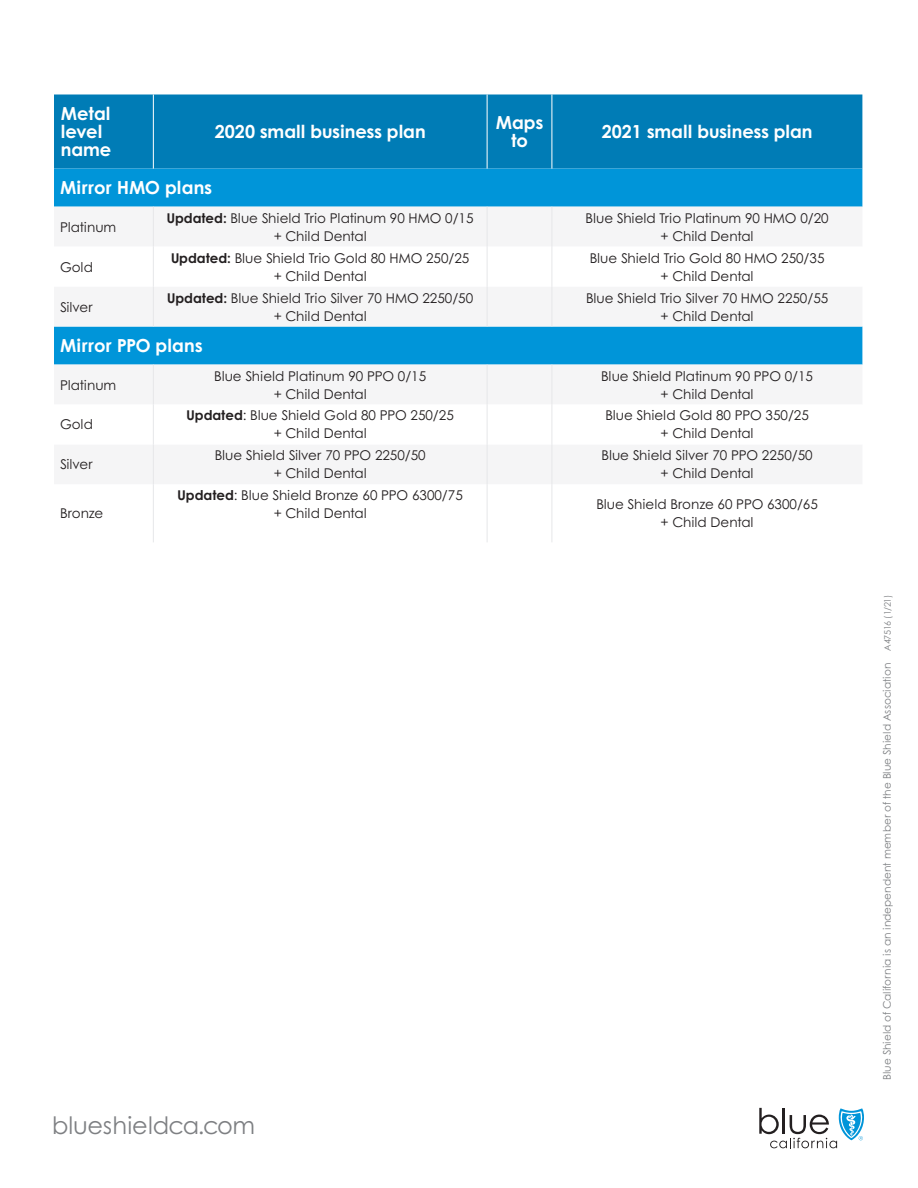
<style>
.page{position:relative;width:918px;height:1188px;background:#fff}
.page>*{position:absolute;margin:0;border:0;box-sizing:border-box;transform-origin:0 0}
.url_07{font:24px "Century Gothic B";letter-spacing:-.015em;color:#7e8083}
.t1{font:700 18px/18px "Century Gothic B";color:#fff}
.t2{font:13.5px/18px "Century Gothic B";color:#231f20;text-align:center}
.Association_Disclaim{font:10.5px "Century Gothic B";letter-spacing:.005em;color:#7e8083}
.s1{font-weight:700}
.s2{font-size:9px}
</style>
<div class="page">
<svg style="left:759px;top:1108px;width:105px;height:40px"></svg>
<div style="left:54px;top:94px;width:808px;height:75px;background:#007cb6"></div>
<div style="left:54px;top:169px;width:808px;height:38px;background:#0095d9"></div>
<svg style="left:54px;top:247px;width:808px;height:295px"></svg>
<hr style="left:153px;top:94px;width:1px;height:75px;background:#fff">
<hr style="left:487px;top:94px;width:1px;height:75px;background:#fff">
<hr style="left:552px;top:94px;width:1px;height:75px;background:#fff">
<hr style="left:153px;top:207px;width:1px;height:40px;background:#e6e7e9">
<hr style="left:487px;top:207px;width:1px;height:40px;background:#e6e7e9">
<hr style="left:552px;top:207px;width:1px;height:40px;background:#e6e7e9">
<hr style="left:153px;top:247px;width:1px;height:40px;background:#e6e7e9">
<hr style="left:487px;top:247px;width:1px;height:40px;background:#e6e7e9">
<hr style="left:552px;top:247px;width:1px;height:40px;background:#e6e7e9">
<hr style="left:153px;top:287px;width:1px;height:40px;background:#e6e7e9">
<hr style="left:487px;top:287px;width:1px;height:40px;background:#e6e7e9">
<hr style="left:552px;top:287px;width:1px;height:40px;background:#e6e7e9">
<hr style="left:153px;top:365px;width:1px;height:40px;background:#e6e7e9">
<hr style="left:487px;top:365px;width:1px;height:40px;background:#e6e7e9">
<hr style="left:552px;top:365px;width:1px;height:40px;background:#e6e7e9">
<hr style="left:153px;top:405px;width:1px;height:39px;background:#e6e7e9">
<hr style="left:487px;top:405px;width:1px;height:39px;background:#e6e7e9">
<hr style="left:552px;top:405px;width:1px;height:39px;background:#e6e7e9">
<hr style="left:153px;top:444px;width:1px;height:40px;background:#e6e7e9">
<hr style="left:487px;top:444px;width:1px;height:40px;background:#e6e7e9">
<hr style="left:552px;top:444px;width:1px;height:40px;background:#e6e7e9">
<hr style="left:153px;top:484px;width:1px;height:58px;background:#e6e7e9">
<hr style="left:487px;top:484px;width:1px;height:58px;background:#e6e7e9">
<hr style="left:552px;top:484px;width:1px;height:58px;background:#e6e7e9">
<p class="t1" style="left:61px;top:104px;width:51px">Metal level</p>
<p class="t1" style="left:61px;top:140px;width:52px">name</p>
<p class="t1" style="left:215px;top:122px;width:212px">2020 small business plan</p>
<p class="t1" style="left:496px;top:113px;width:49px;text-align:center">Maps to</p>
<p class="t1" style="left:602px;top:122px;width:212px">2021 small business plan</p>
<p class="t1" style="left:60px;top:178px;width:154px">Mirror HMO plans</p>
<p class="t2" style="left:60px;top:218px;width:58px">Platinum</p>
<p class="t2" style="left:167px;top:209px;width:308px"><span class="s1">Updated:</span> Blue Shield Trio Platinum 90 HMO 0/15</p>
<p class="t2" style="left:274px;top:227px;width:95px">+ Child Dental</p>
<p class="t2" style="left:60px;top:258px;width:34px">Gold</p>
<p class="t2" style="left:60px;top:297px;width:35px">Silver</p>
<p class="t2" style="left:171px;top:249px;width:300px"><span class="s1">Updated:</span> Blue Shield Trio Gold 80 HMO 250/25</p>
<p class="t2" style="left:274px;top:267px;width:95px">+ Child Dental</p>
<p class="t2" style="left:167px;top:288px;width:308px"><span class="s1">Updated:</span> Blue Shield Trio Silver 70 HMO 2250/50</p>
<p class="t2" style="left:274px;top:306px;width:95px">+ Child Dental</p>
<p class="t2" style="left:586px;top:209px;width:245px">Blue Shield Trio Platinum 90 HMO 0/20 + Child Dental</p>
<p class="t2" style="left:590px;top:249px;width:236px">Blue Shield Trio Gold 80 HMO 250/35 + Child Dental</p>
<p class="t2" style="left:586px;top:288px;width:244px">Blue Shield Trio Silver 70 HMO 2250/55 + Child Dental</p>
<p class="t1" style="left:60px;top:336px;width:144px">Mirror PPO plans</p>
<p class="t2" style="left:60px;top:375px;width:58px">Platinum</p>
<p class="t2" style="left:214px;top:366px;width:213px">Blue Shield Platinum 90 PPO 0/15 + Child Dental</p>
<p class="t2" style="left:601px;top:366px;width:213px">Blue Shield Platinum 90 PPO 0/15 + Child Dental</p>
<p class="t2" style="left:60px;top:415px;width:34px">Gold</p>
<p class="t2" style="left:187px;top:406px;width:269px"><span class="s1">Updated</span>: Blue Shield Gold 80 PPO 250/25</p>
<p class="t2" style="left:274px;top:424px;width:95px">+ Child Dental</p>
<p class="t2" style="left:605px;top:406px;width:205px">Blue Shield Gold 80 PPO 350/25 + Child Dental</p>
<p class="t2" style="left:60px;top:455px;width:35px">Silver</p>
<p class="t2" style="left:60px;top:504px;width:45px">Bronze</p>
<p class="t2" style="left:215px;top:446px;width:213px">Blue Shield Silver 70 PPO 2250/50</p>
<p class="t2" style="left:274px;top:464px;width:95px">+ Child Dental</p>
<p class="t2" style="left:178px;top:486px;width:287px"><span class="s1">Updated</span>: Blue Shield Bronze 60 PPO 6300/75</p>
<p class="t2" style="left:274px;top:504px;width:95px">+ Child Dental</p>
<p class="t2" style="left:602px;top:446px;width:213px">Blue Shield Silver 70 PPO 2250/50</p>
<p class="t2" style="left:661px;top:464px;width:95px">+ Child Dental</p>
<p class="t2" style="left:596px;top:495px;width:223px">Blue Shield Bronze 60 PPO 6300/65</p>
<p class="t2" style="left:661px;top:513px;width:95px">+ Child Dental</p>
<p class="url_07" style="left:52px;top:1111px;width:204px">blueshieldca.com</p>
<p class="Association_Disclaim" style="left:881px;top:1080px;width:486px;rotate:-90deg">Blue Shield of California is an independent member of the Blue Shield Association <span class="s2">A47516 (1/21)</span></p>
</div>
